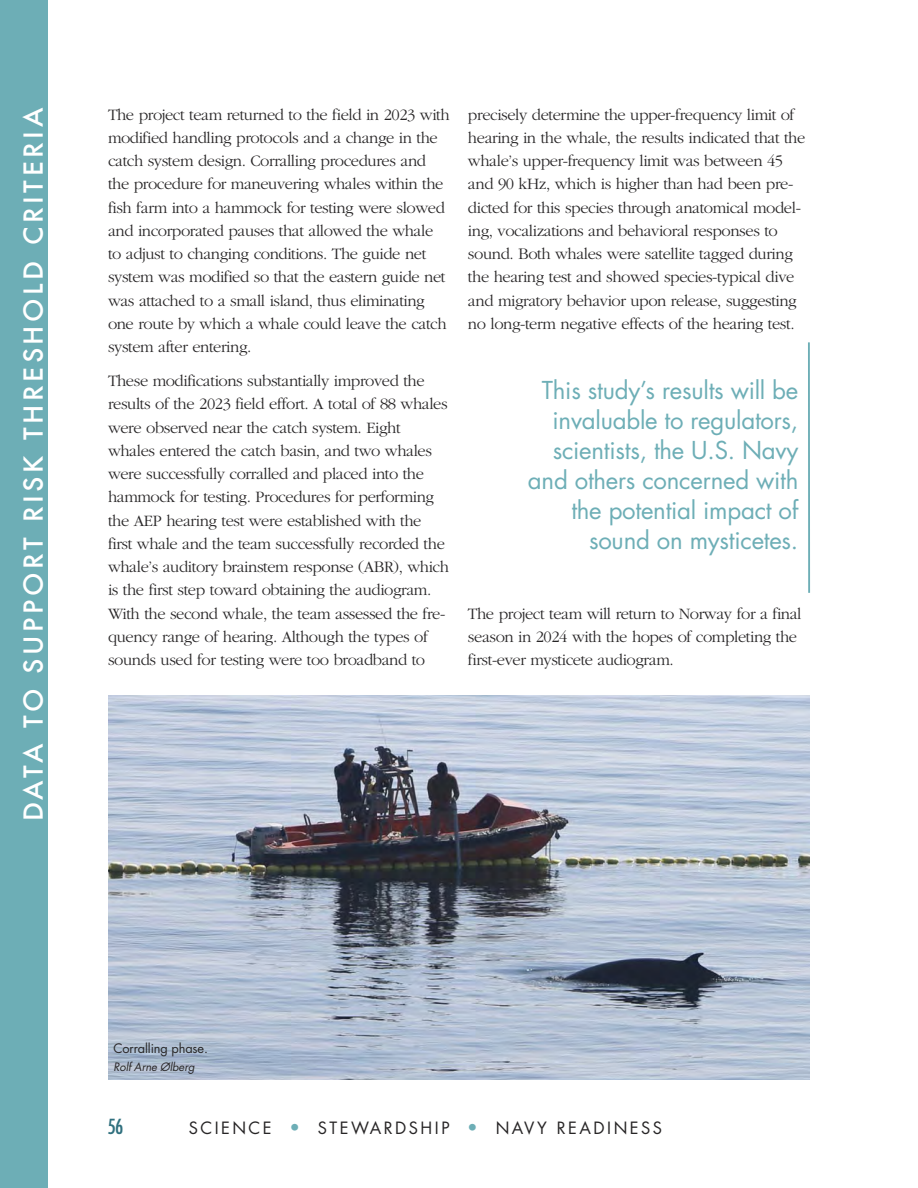
<style>
.page{position:relative;width:918px;height:1188px;background:#fff}
.page>*{position:absolute;margin:0;border:0;box-sizing:border-box;transform-origin:0 0}
.t1{font:500 25.5px "Futura";letter-spacing:.135em;color:#fff}
.t2{font:24px/30px "Futura";letter-spacing:-.01em;color:#6daeb6;text-align:center}
.t3{font:condensed 20.25px "Futura";color:#30707e}
.t4{font:300 16.5px/23.2px "Garamond";letter-spacing:-.025em;color:#272526}
.t5{font:16.5px "Futura";letter-spacing:.15em;color:#272526}
.t6{font:12.75px "Futura";letter-spacing:-.01em;color:#272526}
.t7{font:italic 11.25px "Futura";color:#272526}
.s1{font-size:18px;color:#6daeb6}
</style>
<div class="page">
<div style="left:0;top:0;width:47px;height:1188px;background:#6daeb6"></div>
<img style="left:108px;top:695px;width:702px;height:385px">
<hr style="left:808px;top:342px;width:2px;height:251px;background:#6daeb6">
<p class="t1" style="left:16px;top:821px;width:715px;rotate:-90deg">DATA TO SUPPORT RISK THRESHOLD CRITERIA</p>
<p class="t4" style="left:108px;top:104px;width:343px">The project team returned to the field in 2023 with modified handling protocols and a change in the catch system design. Corralling procedures and the procedure for maneuvering whales within the fish farm into a hammock for testing were slowed and incorporated pauses that allowed the whale to adjust to changing conditions. The guide net system was modified so that the eastern guide net was attached to a small island, thus eliminating one route by which a whale could leave the catch system after entering.</p>
<p class="t4" style="left:108px;top:371px;width:343px">These modifications substantially improved the results of the 2023 field effort. A total of 88 whales were observed near the catch system. Eight whales entered the catch basin, and two whales were successfully corralled and placed into the hammock for testing. Procedures for performing the AEP hearing test were established with the first whale and the team successfully recorded the whale’s auditory brainstem response (ABR), which is the first step toward obtaining the audiogram.<br>With the second whale, the team assessed the fre&shy;quency range of hearing. Although the types of sounds used for testing were too broadband to</p>
<p class="t4" style="left:468px;top:104px;width:339px">precisely determine the upper-frequency limit of hearing in the whale, the results indicated that the whale’s upper-frequency limit was between 45 and 90 kHz, which is higher than had been pre&shy;dicted for this species through anatomical model&shy;ing, vocalizations and behavioral responses to sound. Both whales were satellite tagged during the hearing test and showed species-typical dive and migratory behavior upon release, suggesting no long-term negative effects of the hearing test.</p>
<p class="t2" style="left:542px;top:378px;width:258px">This study’s results will be invaluable to regulators, scientists, the U.S. Navy</p>
<p class="t2" style="left:528px;top:468px;width:272px">and others concerned with</p>
<p class="t2" style="left:571px;top:498px;width:229px">the potential impact of</p>
<p class="t2" style="left:589px;top:528px;width:211px">sound on mysticetes.</p>
<p class="t4" style="left:468px;top:603px;width:335px">The project team will return to Norway for a final season in 2024 with the hopes of completing the first-ever mysticete audiogram.</p>
<p class="t6" style="left:114px;top:1043px;width:96px">Corralling phase.</p>
<p class="t7" style="left:114px;top:1062px;width:84px">Rolf Arne Ølberg</p>
<p class="t3" style="left:107px;top:1117px;width:18px">56</p>
<p class="t5" style="left:189px;top:1120px;width:475px">SCIENCE <span class="s1">•</span> STEWARDSHIP <span class="s1">•</span> NAVY READINESS</p>
</div>
